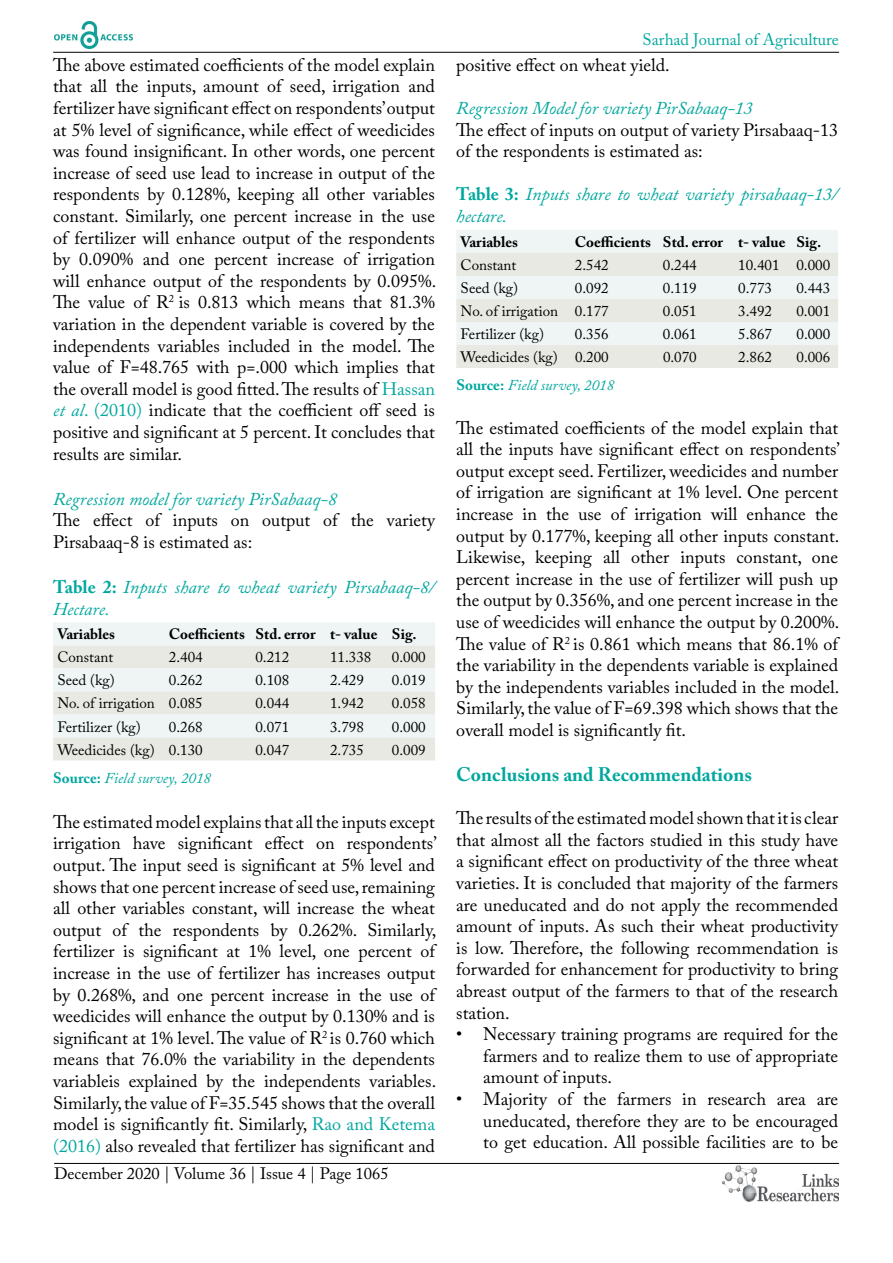
<style>
.page{position:relative;width:893px;height:1263px;background:#fff}
.page>*{position:absolute;margin:0;border:0;box-sizing:border-box;transform-origin:0 0}
.t1{font:700 19.5px "Adobe Caslon Pro";color:#00a79e}
.t2{font:18px/21.6px "Adobe Caslon Pro";color:#000;text-align:justify}
.t3{font:italic 18px/21.6px "Adobe Caslon Pro";color:#00a79e}
.t4{font:16.5px "Adobe Caslon Pro";color:#000}
.t5{font:16.5px "Adobe Caslon Pro";color:#00a79e}
.t6{font:15px "Adobe Caslon Pro";color:#000}
.t7{font:700 15px "Adobe Caslon Pro";color:#000}
.t8{font:italic 15px "Adobe Caslon Pro";color:#00a79e}
.s1{color:#00a79e}
.s2{font-style:italic;color:#00a79e}
.s3{font-weight:700;font-style:normal}
</style>
<div class="page">
<hr style="left:53px;top:52px;width:786px;height:1px;background:#000">
<hr style="left:54px;top:1163px;width:785px;height:1px;background:#000">
<img style="left:722px;top:1166px;width:117px;height:36px">
<img style="left:54px;top:22px;width:78px;height:27px">
<svg style="left:53px;top:622px;width:382px;height:138px;background:#ebefec"></svg>
<svg style="left:456px;top:230px;width:382px;height:138px;background:#ebefec"></svg>
<p class="t2" style="left:53px;top:54px;width:385px">The above estimated coefficients of the model explain that all the inputs, amount of seed, irrigation and fertilizer have significant effect on respondents’ output at 5% level of significance, while effect of weedicides was found insignificant. In other words, one percent increase of seed use lead to increase in output of the respondents by 0.128%, keeping all other variables constant. Similarly, one percent increase in the use of fertilizer will enhance output of the respondents by 0.090% and one percent increase of irrigation will enhance output of the respondents by 0.095%.<br>The value of R<sup>2</sup> is 0.813 which means that 81.3% variation in the dependent variable is covered by the independents variables included in the model. The value of F=48.765 with p=.000 which implies that the overall model is good fitted. The results of <span class="s1">Hassan </span><span class="s2">et al</span><span class="s1">. (2010)</span> indicate that the coefficient off seed is positive and significant at 5 percent. It concludes that results are similar.</p>
<p class="t3" style="left:53px;top:488px;width:285px">Regression model for variety PirSabaaq-8</p>
<p class="t2" style="left:53px;top:509px;width:383px">The effect of inputs on output of the variety<br>Pirsabaaq-8 is estimated as:</p>
<p class="t3" style="left:53px;top:576px;width:383px"><span class="s3">Table 2:</span> Inputs share to wheat variety Pirsabaaq-8/<br>Hectare.</p>
<p class="t7" style="left:57px;top:625px;width:59px">Variables</p>
<p class="t7" style="left:169px;top:625px;width:249px">Coefficients Std. error t- value Sig.</p>
<p class="t6" style="left:57px;top:648px;width:57px">Constant</p>
<p class="t6" style="left:169px;top:648px;width:35px">2.404</p>
<p class="t6" style="left:255px;top:648px;width:35px">0.212</p>
<p class="t6" style="left:330px;top:648px;width:43px">11.338</p>
<p class="t6" style="left:392px;top:648px;width:35px">0.000</p>
<p class="t6" style="left:57px;top:671px;width:59px">Seed (kg)</p>
<p class="t6" style="left:169px;top:671px;width:35px">0.262</p>
<p class="t6" style="left:255px;top:671px;width:35px">0.108</p>
<p class="t6" style="left:330px;top:671px;width:35px">2.429</p>
<p class="t6" style="left:392px;top:671px;width:35px">0.019</p>
<p class="t6" style="left:57px;top:694px;width:147px">No. of irrigation 0.085</p>
<p class="t6" style="left:255px;top:694px;width:35px">0.044</p>
<p class="t6" style="left:330px;top:694px;width:35px">1.942</p>
<p class="t6" style="left:392px;top:694px;width:35px">0.058</p>
<p class="t6" style="left:57px;top:717px;width:85px">Fertilizer (kg)</p>
<p class="t6" style="left:169px;top:717px;width:35px">0.268</p>
<p class="t6" style="left:255px;top:717px;width:35px">0.071</p>
<p class="t6" style="left:330px;top:717px;width:35px">3.798</p>
<p class="t6" style="left:392px;top:717px;width:35px">0.000</p>
<p class="t6" style="left:57px;top:740px;width:147px">Weedicides (kg) 0.130</p>
<p class="t6" style="left:255px;top:740px;width:35px">0.047</p>
<p class="t6" style="left:330px;top:740px;width:35px">2.735</p>
<p class="t6" style="left:392px;top:740px;width:35px">0.009</p>
<p class="t8" style="left:53px;top:769px;width:159px"><span class="s3">Source:</span> Field survey, 2018</p>
<p class="t2" style="left:53px;top:811px;width:385px">The estimated model explains that all the inputs except irrigation have significant effect on respondents’ output. The input seed is significant at 5% level and shows that one percent increase of seed use, remaining all other variables constant, will increase the wheat output of the respondents by 0.262%. Similarly, fertilizer is significant at 1% level, one percent of increase in the use of fertilizer has increases output by 0.268%, and one percent increase in the use of weedicides will enhance the output by 0.130% and is significant at 1% level. The value of R<sup>2</sup> is 0.760 which means that 76.0% the variability in the dependents variableis explained by the independents variables.<br>Similarly, the value of F=35.545 shows that the overall model is significantly fit. Similarly, <span class="s1">Rao and Ketema (2016)</span> also revealed that fertilizer has significant and</p>
<p class="t4" style="left:54px;top:1164px;width:336px">December 2020 | Volume 36 | Issue 4 | Page 1065</p>
<p class="t5" style="left:643px;top:30px;width:198px">Sarhad Journal of Agriculture</p>
<p class="t2" style="left:456px;top:54px;width:215px">positive effect on wheat yield.</p>
<p class="t3" style="left:456px;top:97px;width:298px">Regression Model for variety PirSabaaq-13</p>
<p class="t2" style="left:456px;top:119px;width:383px">The effect of inputs on output of variety Pirsabaaq-13 of the respondents is estimated as:</p>
<p class="t3" style="left:456px;top:183px;width:383px"><span class="s3">Table 3:</span> Inputs share to wheat variety pirsabaaq-13/ hectare.</p>
<p class="t7" style="left:460px;top:233px;width:59px">Variables</p>
<p class="t7" style="left:575px;top:233px;width:248px">Coefficients Std. error t- value Sig.</p>
<p class="t6" style="left:461px;top:256px;width:57px">Constant</p>
<p class="t6" style="left:575px;top:256px;width:35px">2.542</p>
<p class="t6" style="left:663px;top:256px;width:35px">0.244</p>
<p class="t6" style="left:738px;top:256px;width:94px">10.401 0.000</p>
<p class="t6" style="left:461px;top:279px;width:59px">Seed (kg)</p>
<p class="t6" style="left:575px;top:279px;width:35px">0.092</p>
<p class="t6" style="left:663px;top:279px;width:35px">0.119</p>
<p class="t6" style="left:738px;top:279px;width:35px">0.773</p>
<p class="t6" style="left:796px;top:279px;width:35px">0.443</p>
<p class="t6" style="left:461px;top:302px;width:150px">No. of irrigation 0.177</p>
<p class="t6" style="left:663px;top:302px;width:35px">0.051</p>
<p class="t6" style="left:738px;top:302px;width:35px">3.492</p>
<p class="t6" style="left:796px;top:302px;width:35px">0.001</p>
<p class="t6" style="left:461px;top:325px;width:85px">Fertilizer (kg)</p>
<p class="t6" style="left:575px;top:325px;width:35px">0.356</p>
<p class="t6" style="left:663px;top:325px;width:35px">0.061</p>
<p class="t6" style="left:738px;top:325px;width:35px">5.867</p>
<p class="t6" style="left:796px;top:325px;width:35px">0.000</p>
<p class="t6" style="left:461px;top:348px;width:150px">Weedicides (kg) 0.200</p>
<p class="t6" style="left:663px;top:348px;width:35px">0.070</p>
<p class="t6" style="left:738px;top:348px;width:35px">2.862</p>
<p class="t6" style="left:796px;top:348px;width:35px">0.006</p>
<p class="t8" style="left:456px;top:376px;width:159px"><span class="s3">Source:</span> Field survey, 2018</p>
<p class="t2" style="left:456px;top:416px;width:385px">The estimated coefficients of the model explain that all the inputs have significant effect on respondents’ output except seed. Fertilizer, weedicides and number of irrigation are significant at 1% level. One percent increase in the use of irrigation will enhance the output by 0.177%, keeping all other inputs constant.<br>Likewise, keeping all other inputs constant, one percent increase in the use of fertilizer will push up the output by 0.356%, and one percent increase in the use of weedicides will enhance the output by 0.200%.<br>The value of R<sup>2</sup> is 0.861 which means that 86.1% of the variability in the dependents variable is explained by the independents variables included in the model.<br>Similarly, the value of F=69.398 which shows that the overall model is significantly fit.</p>
<p class="t1" style="left:456px;top:763px;width:297px">Conclusions and Recommendations</p>
<p class="t2" style="left:456px;top:807px;width:383px">The results of the estimated model shown that it is clear that almost all the factors studied in this study have a significant effect on productivity of the three wheat varieties. It is concluded that majority of the farmers are uneducated and do not apply the recommended amount of inputs. As such their wheat productivity is low. Therefore, the following recommendation is forwarded for enhancement for productivity to bring abreast output of the farmers to that of the research station.</p>
<p class="t2" style="left:483px;top:1023px;width:356px;text-indent:-27px">• Necessary training programs are required for the farmers and to realize them to use of appropriate amount of inputs.</p>
<p class="t2" style="left:483px;top:1088px;width:356px;text-indent:-27px">• Majority of the farmers in research area are uneducated, therefore they are to be encouraged to get education. All possible facilities are to be</p>
</div>
